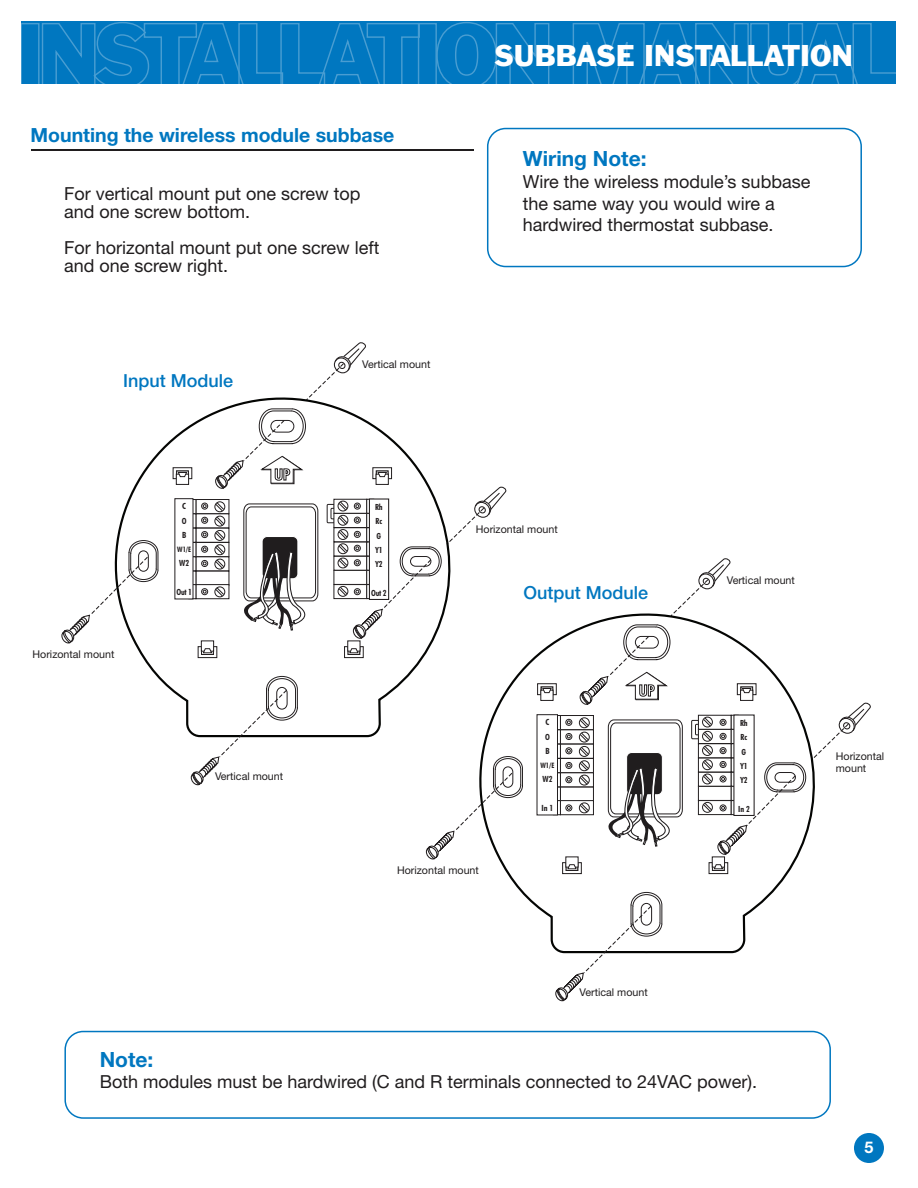
<style>
.page{position:relative;width:918px;height:1188px;background:#fff}
.page>*{position:absolute;margin:0;border:0;box-sizing:border-box;transform-origin:0 0}
.t1{font:27.6px "Franklin Gothic BT";color:#fff}
.t2{font:700 21px "Helvetica Neue";color:#0077c0}
.t3{font:700 19.5px "Helvetica Neue";color:#0077c0}
.t4{font:18px/21.6px "Helvetica Neue";color:#201d1e}
.t5{font:500 18px "Helvetica Neue";color:#0077c0}
.t6{font:700 16.2px "Helvetica Neue";color:#fff}
.t7{font:10.65px/12.8px "Helvetica Neue";color:#201d1e}
.t8{font:700 condensed 8.55px/14.2px "Futura BT";color:#231f20}
.t9{font:700 condensed 7.5px "Futura BT";color:#231f20}
</style>
<div class="page">
<div style="left:21px;top:22px;width:875px;height:62px;background:#0077c0"></div>
<svg style="left:22px;top:21px;width:399px;height:63px"></svg>
<div style="left:418px;top:23px;width:19px;height:64px;border:1px solid #fff"></div>
<svg style="left:436px;top:21px;width:114px;height:66px"></svg>
<svg style="left:572px;top:23px;width:324px;height:61px"></svg>
<div style="left:487px;top:128px;width:375px;height:139px;border:2px solid #0077c0;border-radius:18px"></div>
<svg style="left:331px;top:342px;width:35px;height:33px"></svg>
<svg style="left:123px;top:375px;width:312px;height:363px"></svg>
<div style="left:176px;top:474px;width:13px;height:11px;background:#fff;border:1px solid #231f20"></div>
<svg style="left:172px;top:467px;width:21px;height:13px"></svg>
<svg style="left:347px;top:640px;width:14px;height:12px"></svg>
<svg style="left:344px;top:646px;width:20px;height:13px"></svg>
<svg style="left:196px;top:499px;width:33px;height:2px"></svg>
<div style="left:174px;top:498px;width:19px;height:101px;background:#fff"></div>
<svg style="left:61px;top:512px;width:98px;height:132px"></svg>
<svg style="left:215px;top:408px;width:91px;height:81px"></svg>
<svg style="left:695px;top:558px;width:36px;height:33px"></svg>
<svg style="left:488px;top:591px;width:311px;height:363px"></svg>
<div style="left:540px;top:690px;width:14px;height:11px;background:#fff;border:1px solid #231f20"></div>
<svg style="left:537px;top:683px;width:20px;height:13px"></svg>
<div style="left:712px;top:856px;width:13px;height:12px;background:#fff;border:1px solid #231f20"></div>
<svg style="left:708px;top:862px;width:21px;height:13px"></svg>
<svg style="left:561px;top:715px;width:33px;height:2px"></svg>
<div style="left:537px;top:714px;width:21px;height:101px;background:#fff"></div>
<svg style="left:425px;top:728px;width:98px;height:132px"></svg>
<svg style="left:579px;top:624px;width:92px;height:81px"></svg>
<hr style="left:31px;top:150px;width:443px;height:1px;background:#201d1e">
<div style="left:854px;top:1133px;width:30px;height:30px;background:#0077c0;border-radius:50%"></div>
<div style="left:64px;top:1031px;width:767px;height:88px;border:2px solid #0077c0;border-radius:18px"></div>
<svg style="left:691px;top:683px;width:180px;height:172px"></svg>
<svg style="left:555px;top:717px;width:128px;height:285px"></svg>
<svg style="left:326px;top:467px;width:182px;height:172px"></svg>
<svg style="left:190px;top:501px;width:129px;height:285px"></svg>
<p class="t3" style="left:31px;top:123px;width:365px">Mounting the wireless module subbase</p>
<p class="t4" style="left:64px;top:184px;width:298px;line-height:18px">For vertical mount put one screw top and one screw bottom.</p>
<p class="t4" style="left:64px;top:238px;width:317px;line-height:18px">For horizontal mount put one screw left and one screw right.</p>
<p class="t5" style="left:123px;top:370px;width:112px">Input Module</p>
<p class="t7" style="left:33px;top:648px;width:83px">Horizontal mount</p>
<p class="t8" style="left:182px;top:499px;width:6px;text-align:justify">C O B</p>
<p class="t9" style="left:177px;top:545px;width:16px">W1/E</p>
<p class="t8" style="left:179px;top:556px;width:12px">W2</p>
<p class="t8" style="left:176px;top:585px;width:17px">Out 1</p>
<p class="t7" style="left:215px;top:770px;width:70px">Vertical mount</p>
<p class="t7" style="left:362px;top:358px;width:70px">Vertical mount</p>
<p class="t8" style="left:375px;top:500px;width:9px">Rh<br>Rc<br>G<br>Y1<br>Y2</p>
<p class="t8" style="left:371px;top:585px;width:17px">Out 2</p>
<h1 class="t1" style="left:494px;top:40px;width:360px">SUBBASE INSTALLATION</h1>
<p class="t2" style="left:523px;top:146px;width:125px">Wiring Note:</p>
<p class="t4" style="left:523px;top:171px;width:289px">Wire the wireless module’s subbase the same way you would wire a hardwired thermostat subbase.</p>
<p class="t7" style="left:476px;top:523px;width:83px">Horizontal mount</p>
<p class="t5" style="left:524px;top:582px;width:126px">Output Module</p>
<p class="t8" style="left:545px;top:715px;width:6px;text-align:justify">C O B</p>
<p class="t9" style="left:540px;top:761px;width:16px">W1/E</p>
<p class="t8" style="left:542px;top:772px;width:12px">W2</p>
<p class="t8" style="left:542px;top:801px;width:13px">In 1</p>
<p class="t7" style="left:727px;top:574px;width:70px">Vertical mount</p>
<p class="t8" style="left:740px;top:716px;width:9px">Rh<br>Rc<br>G<br>Y1<br>Y2</p>
<p class="t8" style="left:738px;top:801px;width:13px">In 2</p>
<p class="t7" style="left:836px;top:749px;width:50px">Horizontal mount</p>
<p class="t7" style="left:397px;top:864px;width:83px">Horizontal mount</p>
<p class="t7" style="left:580px;top:986px;width:70px">Vertical mount</p>
<p class="t2" style="left:100px;top:1046px;width:55px">Note:</p>
<p class="t4" style="left:100px;top:1070px;width:659px">Both modules must be hardwired (C and R terminals connected to 24VAC power).</p>
<p class="t6" style="left:864px;top:1137px;width:10px">5</p>
</div>
